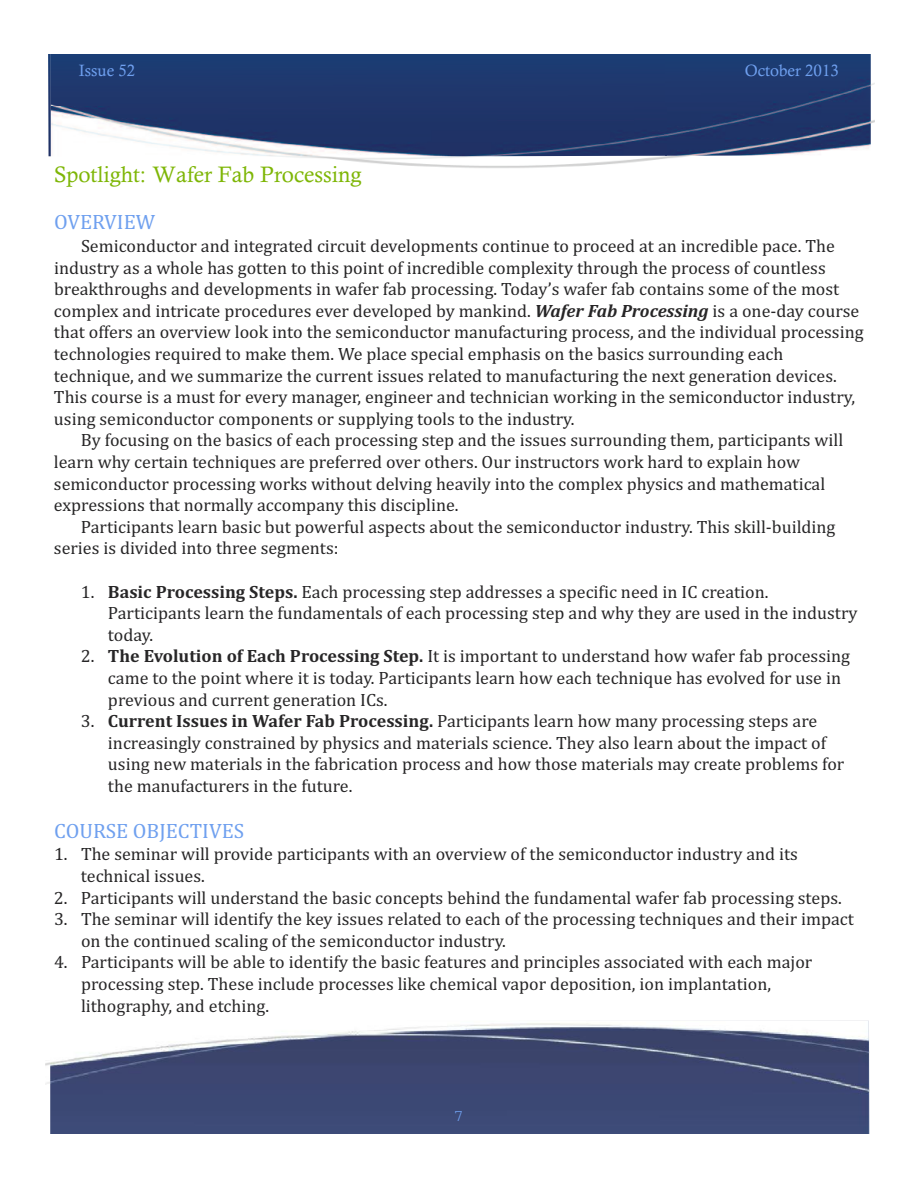
<style>
.page{position:relative;width:918px;height:1188px;background:#fff}
.page>*{position:absolute;margin:0;border:0;box-sizing:border-box;transform-origin:0 0}
.t1{font:22.5px "Calisto";color:#7eb606}
.t2{font:21px "Cambria";color:#6fa0ef}
.t3{font:18px/21.6px "Cambria";color:#272627}
.t4{font:16.5px "Calisto";color:#6fa0ef}
.t5{font:16.5px "Courier";color:#6fa0ef}
.s1{font-weight:700;font-style:italic}
.s2{font-weight:700}
</style>
<div class="page">
<img style="left:48px;top:54px;width:3px;height:102px">
<img style="left:51px;top:54px;width:820px;height:102px">
<img style="left:50px;top:1021px;width:819px;height:113px">
<p class="t4" style="left:79px;top:64px;width:58px">Issue 52</p>
<p class="t4" style="left:745px;top:64px;width:95px">October 2013</p>
<p class="t1" style="left:54px;top:166px;width:309px">Spotlight: Wafer Fab Processing</p>
<p class="t2" style="left:54px;top:210px;width:103px">OVERVIEW</p>
<p class="t3" style="left:54px;top:235px;width:811px;text-indent:27px">Semiconductor and integrated circuit developments continue to proceed at an incredible pace. The industry as a whole has gotten to this point of incredible complexity through the process of countless breakthroughs and developments in wafer fab processing. Today’s wafer fab contains some of the most complex and intricate procedures ever developed by mankind. <span class="s1">Wafer Fab Processing</span> is a one-day course that offers an overview look into the semiconductor manufacturing process, and the individual processing technologies required to make them. We place special emphasis on the basics surrounding each technique, and we summarize the current issues related to manufacturing the next generation devices.<br>This course is a must for every manager, engineer and technician working in the semiconductor industry, using semiconductor components or supplying tools to the industry.</p>
<p class="t3" style="left:54px;top:429px;width:791px;text-indent:27px">By focusing on the basics of each processing step and the issues surrounding them, participants will learn why certain techniques are preferred over others. Our instructors work hard to explain how semiconductor processing works without delving heavily into the complex physics and mathematical expressions that normally accompany this discipline.</p>
<p class="t3" style="left:54px;top:516px;width:783px;text-indent:27px">Participants learn basic but powerful aspects about the semiconductor industry. This skill-building series is divided into three segments:</p>
<p class="t3" style="left:108px;top:581px;width:751px;text-indent:-27px">1. <span class="s2">Basic Processing Steps.</span> Each processing step addresses a specific need in IC creation.<br>Participants learn the fundamentals of each processing step and why they are used in the industry today.</p>
<p class="t3" style="left:108px;top:645px;width:744px;text-indent:-27px">2. <span class="s2">The Evolution of Each Processing Step.</span> It is important to understand how wafer fab processing came to the point where it is today. Participants learn how each technique has evolved for use in previous and current generation ICs.</p>
<p class="t3" style="left:108px;top:710px;width:738px;text-indent:-27px">3. <span class="s2">Current Issues in Wafer Fab Processing.</span> Participants learn how many processing steps are increasingly constrained by physics and materials science. They also learn about the impact of using new materials in the fabrication process and how those materials may create problems for the manufacturers in the future.</p>
<p class="t2" style="left:54px;top:818px;width:192px">COURSE OBJECTIVES</p>
<p class="t3" style="left:81px;top:843px;width:719px;text-indent:-27px">1. The seminar will provide participants with an overview of the semiconductor industry and its technical issues.</p>
<p class="t3" style="left:54px;top:887px;width:789px">2. Participants will understand the basic concepts behind the fundamental wafer fab processing steps.</p>
<p class="t3" style="left:81px;top:908px;width:774px;text-indent:-27px">3. The seminar will identify the key issues related to each of the processing techniques and their impact on the continued scaling of the semiconductor industry.</p>
<p class="t3" style="left:81px;top:951px;width:733px;text-indent:-27px">4. Participants will be able to identify the basic features and principles associated with each major processing step. These include processes like chemical vapor deposition, ion implantation, lithography, and etching.</p>
<p class="t5" style="left:454px;top:1111px;width:11px">7</p>
</div>
